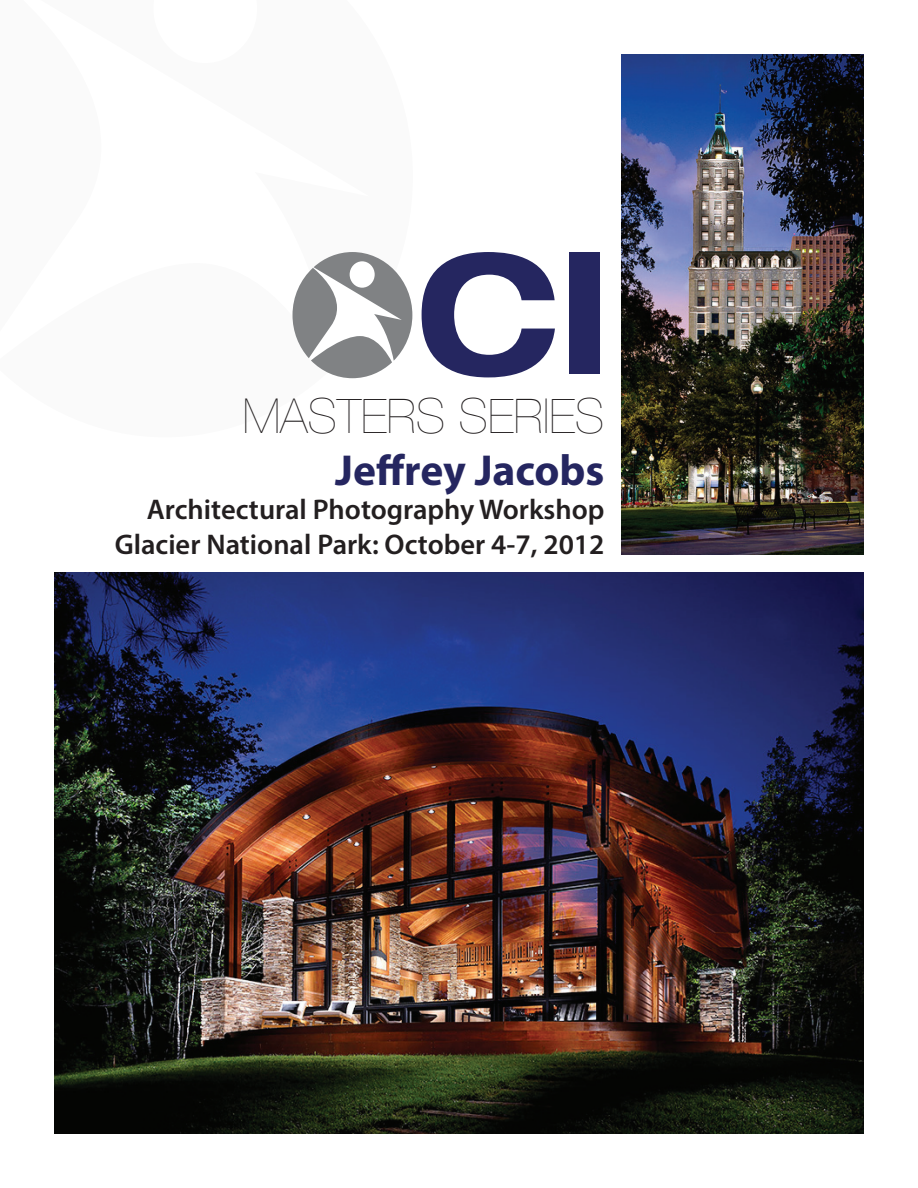
<style>
.page{position:relative;width:918px;height:1188px;background:#fff}
.page>*{position:absolute;margin:0;border:0;box-sizing:border-box;transform-origin:0 0}
.t1{font:200 48px "Helvetica Neue";color:#231f20}
.t2{font:700 43.5px "Myriad Pro";color:#252660}
.t3{font:600 28.5px/34.2px "Myriad Pro";color:#231f20;text-align:right}
</style>
<div class="page">
<img style="left:54px;top:572px;width:810px;height:562px">
<img style="left:621px;top:54px;width:243px;height:500px">
<svg style="left:293px;top:252px;width:119px;height:126px"></svg>
<svg style="left:422px;top:252px;width:133px;height:125px"></svg>
<div style="left:570px;top:252px;width:30px;height:122px;background:#252660"></div>
<h1 class="t1" style="left:243px;top:379px;width:363px">MASTERS SERIES</h1>
<h2 class="t2" style="left:335px;top:442px;width:271px">Jeffrey Jacobs</h2>
<p class="t3" style="left:115px;top:492px;width:491px">Architectural Photography Workshop<br>Glacier National Park: October 4-7, 2012</p>
</div>
